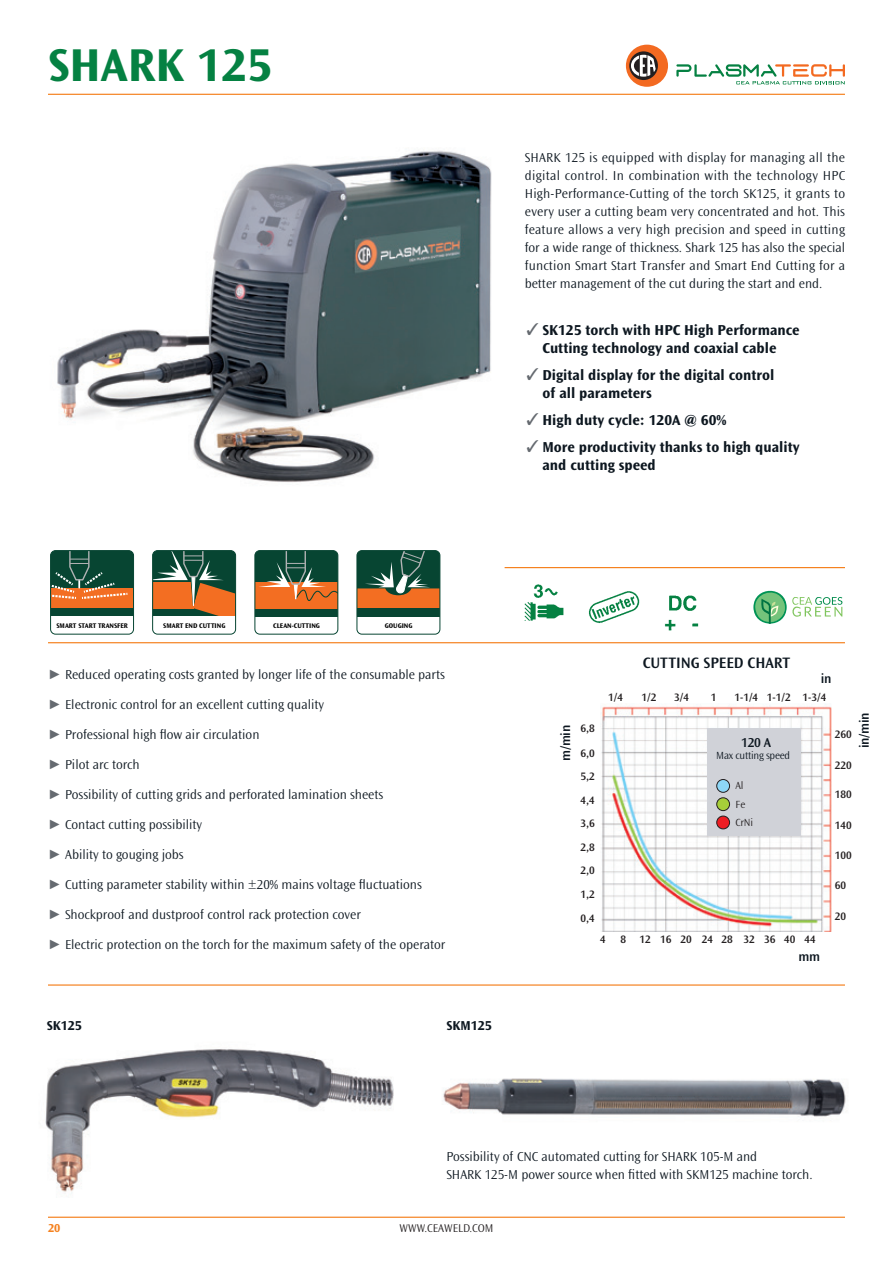
<style>
.page{position:relative;width:893px;height:1263px;background:#fff}
.page>*{position:absolute;margin:0;border:0;box-sizing:border-box;transform-origin:0 0}
.t1{font:700 48px "Ocean Sans Std";color:#058142}
.t2{font:600 15.75px "Ocean Sans Std";color:#0d1720}
.t3{font:700 15px/18px "Ocean Sans Std";color:#0d1720}
.t4{font:300 13.5px/18px "Ocean Sans Std";color:#0d1720;text-align:justify}
.t5{font:600 13.5px "Ocean Sans Std";letter-spacing:-.02em;color:#0d1720}
.t6{font:700 13.5px "Ocean Sans Std";color:#0d1720}
.t7{font:700 12px "Ocean Sans Std";color:#f58220}
.t8{font:300 11.7px "Ocean Sans Std";color:#231f20}
.t9{font:600 11.25px/23.5px "Ocean Sans Std";color:#231f20;text-align:justify}
.t10{font:300 10.8px "Ocean Sans Std";letter-spacing:-.02em;color:#0d1720}
.t11{font:300 10.8px/18.3px "Ocean Sans Std";letter-spacing:-.02em;color:#231f20}
.t12{font:700 7.05px "Ocean Sans Std";color:#000001}
.s1{font-family:"MS P Gothic";font-weight:400;font-size:16.5px;color:#656a70}
.s2{font-family:"Century";font-weight:400;color:#656a70}
</style>
<div class="page">
<img style="left:45px;top:1049px;width:349px;height:145px">
<img style="left:588px;top:591px;width:52px;height:32px">
<img style="left:664px;top:595px;width:35px;height:36px">
<hr style="left:48px;top:642px;width:797px;height:1px;background:#f58220">
<hr style="left:505px;top:567px;width:340px;height:1px;background:#f58220">
<img style="left:443px;top:1078px;width:403px;height:39px">
<img style="left:57px;top:150px;width:435px;height:332px">
<img style="left:524px;top:584px;width:40px;height:37px">
<img style="left:601px;top:704px;width:231px;height:228px">
<div style="left:707px;top:729px;width:94px;height:107px;background:#d0d2d8"></div>
<div style="left:717px;top:779px;width:13px;height:13px;background:#8dd7f7;border-radius:50%"></div>
<div style="left:717px;top:779px;width:13px;height:13px;border:1px solid #231f20;border-radius:50%"></div>
<div style="left:717px;top:798px;width:13px;height:13px;background:#a6ce39;border-radius:50%"></div>
<div style="left:717px;top:798px;width:13px;height:13px;border:1px solid #231f20;border-radius:50%"></div>
<div style="left:717px;top:816px;width:13px;height:13px;background:#ee1d23;border-radius:50%"></div>
<div style="left:717px;top:816px;width:13px;height:13px;border:1px solid #231f20;border-radius:50%"></div>
<hr style="left:48px;top:984px;width:797px;height:2px;background:#f58220">
<svg style="left:358px;top:552px;width:82px;height:65px;background:#5c5f3e"></svg>
<div style="left:356px;top:550px;width:84px;height:85px;border:1px solid #074532;border-radius:5px"></div>
<svg style="left:52px;top:552px;width:82px;height:64px;background:#5a5c3a"></svg>
<div style="left:50px;top:550px;width:84px;height:85px;border:1px solid #074532;border-radius:5px"></div>
<svg style="left:154px;top:552px;width:82px;height:64px;background:#7b663e"></svg>
<div style="left:152px;top:550px;width:84px;height:85px;border:1px solid #074532;border-radius:5px"></div>
<svg style="left:256px;top:552px;width:82px;height:65px;background:#6e603a"></svg>
<div style="left:254px;top:550px;width:84px;height:85px;border:1px solid #074532;border-radius:5px"></div>
<svg style="left:753px;top:590px;width:90px;height:34px"></svg>
<hr style="left:48px;top:94px;width:797px;height:1px;background:#f58220">
<hr style="left:48px;top:1216px;width:797px;height:2px;background:#f58220">
<svg style="left:676px;top:64px;width:169px;height:20px"></svg>
<div style="left:626px;top:45px;width:42px;height:42px;background:#f36a21;border-radius:50%"></div>
<svg style="left:629px;top:51px;width:29px;height:29px"></svg>
<svg style="left:631px;top:55px;width:25px;height:22px"></svg>
<h1 class="t1" style="left:48px;top:38px;width:225px">SHARK 125</h1>
<p class="t4" style="left:525px;top:149px;width:322px">SHARK 125 is equipped with display for managing all the digital control. In combination with the technology HPC High-Performance-Cutting of the torch SK125, it grants to every user a cutting beam very concentrated and hot. This feature allows a very high precision and speed in cutting for a wide range of thickness. Shark 125 has also the special function Smart Start Transfer and Smart End Cutting for a better management of the cut during the start and end.</p>
<p class="t3" style="left:524px;top:321px;width:277px;text-align:center"><span class="s1">✓</span>SK125 torch with HPC High Performance<br>Cutting technology and coaxial cable</p>
<p class="t3" style="left:542px;top:366px;width:233px;text-indent:-18px"><span class="s1">✓</span>Digital display for the digital control of all parameters</p>
<p class="t3" style="left:524px;top:411px;width:203px"><span class="s1">✓</span>High duty cycle: 120A @ 60%</p>
<p class="t3" style="left:542px;top:438px;width:259px;text-indent:-18px"><span class="s1">✓</span>More productivity thanks to high quality and cutting speed</p>
<p class="t12" style="left:57px;top:622px;width:73px">SMART START TRANSFER</p>
<p class="t12" style="left:163px;top:622px;width:64px">SMART END CUTTING</p>
<p class="t12" style="left:273px;top:622px;width:48px">CLEAN-CUTTING</p>
<p class="t12" style="left:385px;top:622px;width:29px">GOUGING</p>
<p class="t4" style="left:48px;top:666px;width:398px"><span class="s2">►</span> Reduced operating costs granted by longer life of the consumable parts</p>
<p class="t4" style="left:48px;top:696px;width:278px"><span class="s2">►</span> Electronic control for an excellent cutting quality</p>
<p class="t4" style="left:48px;top:726px;width:213px"><span class="s2">►</span> Professional high flow air circulation</p>
<p class="t4" style="left:48px;top:756px;width:93px"><span class="s2">►</span> Pilot arc torch</p>
<p class="t4" style="left:48px;top:786px;width:337px"><span class="s2">►</span> Possibility of cutting grids and perforated lamination sheets</p>
<p class="t4" style="left:48px;top:816px;width:156px"><span class="s2">►</span> Contact cutting possibility</p>
<p class="t4" style="left:48px;top:846px;width:137px"><span class="s2">►</span> Ability to gouging jobs</p>
<p class="t4" style="left:48px;top:876px;width:375px"><span class="s2">►</span> Cutting parameter stability within ±20% mains voltage fluctuations</p>
<p class="t4" style="left:48px;top:906px;width:314px"><span class="s2">►</span> Shockproof and dustproof control rack protection cover</p>
<p class="t4" style="left:48px;top:936px;width:399px"><span class="s2">►</span> Electric protection on the torch for the maximum safety of the operator</p>
<p class="t6" style="left:47px;top:1018px;width:37px">SK125</p>
<p class="t6" style="left:446px;top:1018px;width:47px">SKM125</p>
<p class="t5" style="left:558px;top:761px;width:38px;rotate:-90deg">m/min</p>
<p class="t2" style="left:643px;top:654px;width:149px">CUTTING SPEED CHART</p>
<p class="t5" style="left:821px;top:671px;width:12px">in</p>
<p class="t9" style="left:581px;top:717px;width:16px">6,8</p>
<p class="t9" style="left:581px;top:741px;width:16px">6,0</p>
<p class="t9" style="left:581px;top:764px;width:16px">5,2<br>4,4<br>3,6<br>2,8<br>2,0</p>
<p class="t9" style="left:581px;top:883px;width:16px;line-height:24px">1,2<br>0,4</p>
<p class="t9" style="left:608px;top:686px;width:16px">1/4</p>
<p class="t9" style="left:641px;top:686px;width:16px">1/2</p>
<p class="t9" style="left:674px;top:686px;width:16px">3/4</p>
<p class="t9" style="left:711px;top:686px;width:7px">1</p>
<p class="t9" style="left:734px;top:686px;width:25px">1-1/4</p>
<p class="t9" style="left:803px;top:686px;width:25px">1-3/4</p>
<p class="t9" style="left:767px;top:686px;width:25px">1-1/2</p>
<p class="t5" style="left:741px;top:735px;width:31px">120 A</p>
<p class="t10" style="left:716px;top:750px;width:75px">Max cutting speed</p>
<p class="t11" style="left:736px;top:777px;width:19px">Al<br>Fe<br>CrNi</p>
<p class="t9" style="left:600px;top:928px;width:7px">4</p>
<p class="t9" style="left:784px;top:928px;width:33px">40 44</p>
<p class="t9" style="left:744px;top:928px;width:13px">32</p>
<p class="t9" style="left:764px;top:928px;width:13px">36</p>
<p class="t9" style="left:620px;top:928px;width:114px">8 12 16 20 24 28</p>
<p class="t5" style="left:798px;top:949px;width:23px">mm</p>
<p class="t5" style="left:857px;top:748px;width:37px;rotate:-90deg">in/min</p>
<p class="t9" style="left:835px;top:722px;width:18px">260</p>
<p class="t9" style="left:835px;top:753px;width:18px">220</p>
<p class="t9" style="left:835px;top:783px;width:18px">180</p>
<p class="t9" style="left:835px;top:814px;width:18px">140</p>
<p class="t9" style="left:835px;top:844px;width:18px">100</p>
<p class="t9" style="left:835px;top:873px;width:13px">60</p>
<p class="t9" style="left:835px;top:904px;width:13px">20</p>
<p class="t4" style="left:446px;top:1148px;width:368px">Possibility of CNC automated cutting for SHARK 105-M and<br>SHARK 125-M power source when fitted with SKM125 machine torch.</p>
<p class="t7" style="left:48px;top:1222px;width:14px">20</p>
<p class="t8" style="left:400px;top:1222px;width:95px">WWW.CEAWELD.COM</p>
</div>
